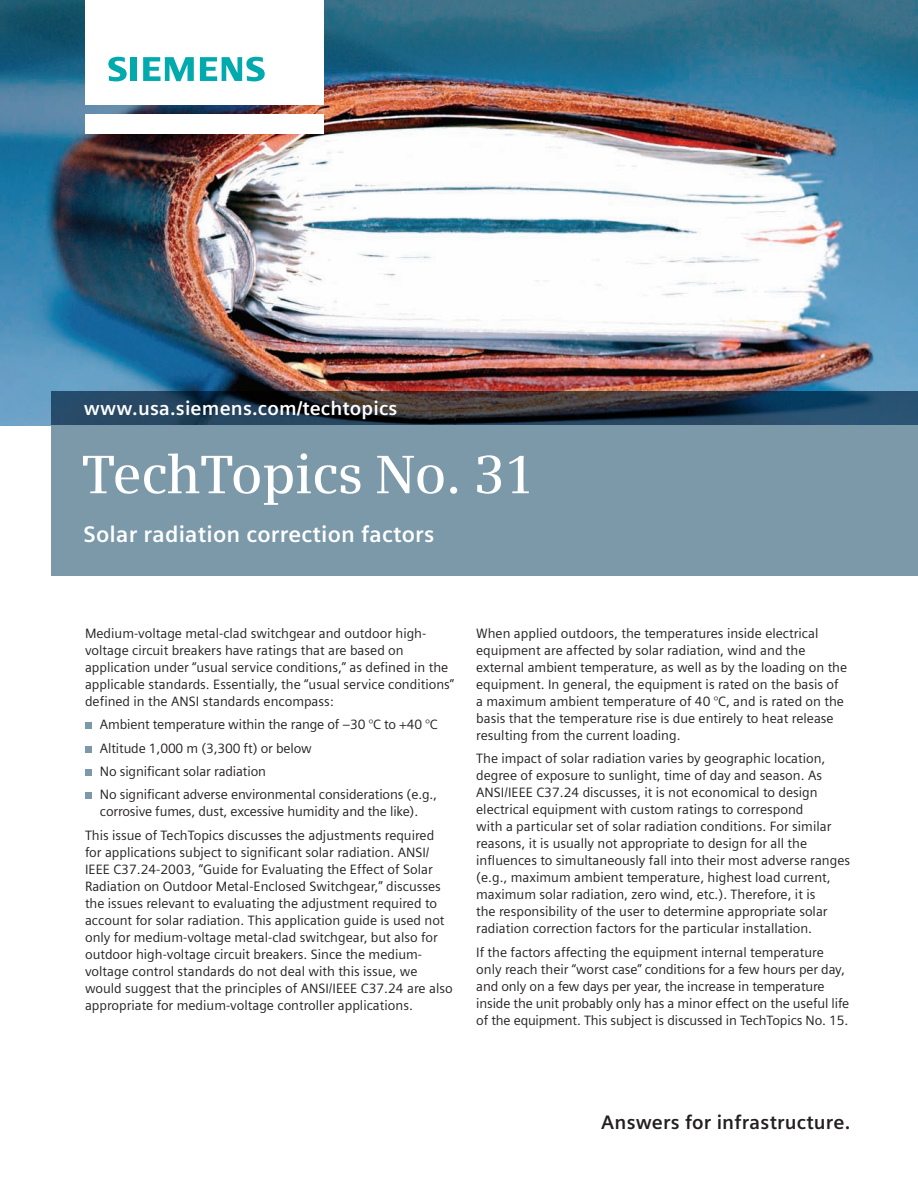
<style>
.page{position:relative;width:918px;height:1188px;background:#fff}
.page>*{position:absolute;margin:0;border:0;box-sizing:border-box;transform-origin:0 0}
.t1{font:600 54px "Siemens Serif";letter-spacing:-.01em;color:#fff}
.t2{font:700 22.5px "Siemens Sans";letter-spacing:.01em;color:#fff}
.t3{font:700 19.5px "Siemens Sans";letter-spacing:.01em;color:#fff}
.t4{font:700 19.5px "Siemens Sans";letter-spacing:.01em;color:#231f20}
.t5{font:13.5px/17px "Siemens Sans";color:#231f20}
</style>
<div class="page">
<div style="left:85px;top:722px;width:7px;height:7px;background:#7b99a9"></div>
<div style="left:85px;top:746px;width:7px;height:7px;background:#7b99a9"></div>
<div style="left:85px;top:769px;width:7px;height:7px;background:#7b99a9"></div>
<div style="left:85px;top:793px;width:7px;height:6px;background:#7b99a9"></div>
<img style="left:0;top:0;width:918px;height:425px">
<svg style="left:51px;top:391px;width:867px;height:34px;background:#263747"></svg>
<div style="left:51px;top:425px;width:867px;height:151px;background:#7b99a9"></div>
<div style="left:85px;top:114px;width:238px;height:19px;background:#fff"></div>
<div style="left:85px;top:0;width:238px;height:105px;background:#fff"></div>
<svg style="left:108px;top:57px;width:19px;height:24px"></svg>
<div style="left:130px;top:57px;width:7px;height:24px;background:#00aaad"></div>
<svg style="left:143px;top:57px;width:51px;height:24px"></svg>
<svg style="left:200px;top:57px;width:65px;height:24px"></svg>
<h3 class="t3" style="left:84px;top:397px;width:315px">www.usa.siemens.com/techtopics</h3>
<h1 class="t1" style="left:82px;top:443px;width:455px">TechTopics No. 31</h1>
<h2 class="t2" style="left:84px;top:522px;width:352px">Solar radiation correction factors</h2>
<p class="t5" style="left:85px;top:625px;width:371px">Medium-voltage metal-clad switchgear and outdoor high&shy;voltage circuit breakers have ratings that are based on application under “usual service conditions,” as defined in the applicable standards. Essentially, the “usual service conditions” defined in the ANSI standards encompass:</p>
<p class="t5" style="left:100px;top:713px;width:339px;line-height:23.4px">Ambient temperature within the range of –30 °C to +40 °C Altitude 1,000 m (3,300 ft) or below<br>No significant solar radiation<br>No significant adverse environmental considerations (e.g.,</p>
<p class="t5" style="left:85px;top:800px;width:351px;line-height:23.4px;text-align:center">corrosive fumes, dust, excessive humidity and the like).<br>This issue of TechTopics discusses the adjustments required</p>
<p class="t5" style="left:85px;top:844px;width:369px">for applications subject to significant solar radiation. ANSI/ IEEE C37.24-2003, “Guide for Evaluating the Effect of Solar Radiation on Outdoor Metal-Enclosed Switchgear,” discusses the issues relevant to evaluating the adjustment required to account for solar radiation. This application guide is used not only for medium-voltage metal-clad switchgear, but also for outdoor high-voltage circuit breakers. Since the medium&shy;voltage control standards do not deal with this issue, we would suggest that the principles of ANSI/IEEE C37.24 are also appropriate for medium-voltage controller applications.</p>
<p class="t5" style="left:476px;top:625px;width:372px">When applied outdoors, the temperatures inside electrical equipment are affected by solar radiation, wind and the external ambient temperature, as well as by the loading on the equipment. In general, the equipment is rated on the basis of a maximum ambient temperature of 40 °C, and is rated on the basis that the temperature rise is due entirely to heat release resulting from the current loading.</p>
<p class="t5" style="left:476px;top:750px;width:375px">The impact of solar radiation varies by geographic location, degree of exposure to sunlight, time of day and season. As ANSI/IEEE C37.24 discusses, it is not economical to design electrical equipment with custom ratings to correspond<br>with a particular set of solar radiation conditions. For similar reasons, it is usually not appropriate to design for all the influences to simultaneously fall into their most adverse ranges (e.g., maximum ambient temperature, highest load current, maximum solar radiation, zero wind, etc.). Therefore, it is<br>the responsibility of the user to determine appropriate solar radiation correction factors for the particular installation.</p>
<p class="t5" style="left:476px;top:944px;width:375px">If the factors affecting the equipment internal temperature only reach their “worst case” conditions for a few hours per day, and only on a few days per year, the increase in temperature inside the unit probably only has a minor effect on the useful life of the equipment. This subject is discussed in TechTopics No. 15.</p>
<h3 class="t4" style="left:601px;top:1111px;width:251px">Answers for infrastructure.</h3>
</div>
